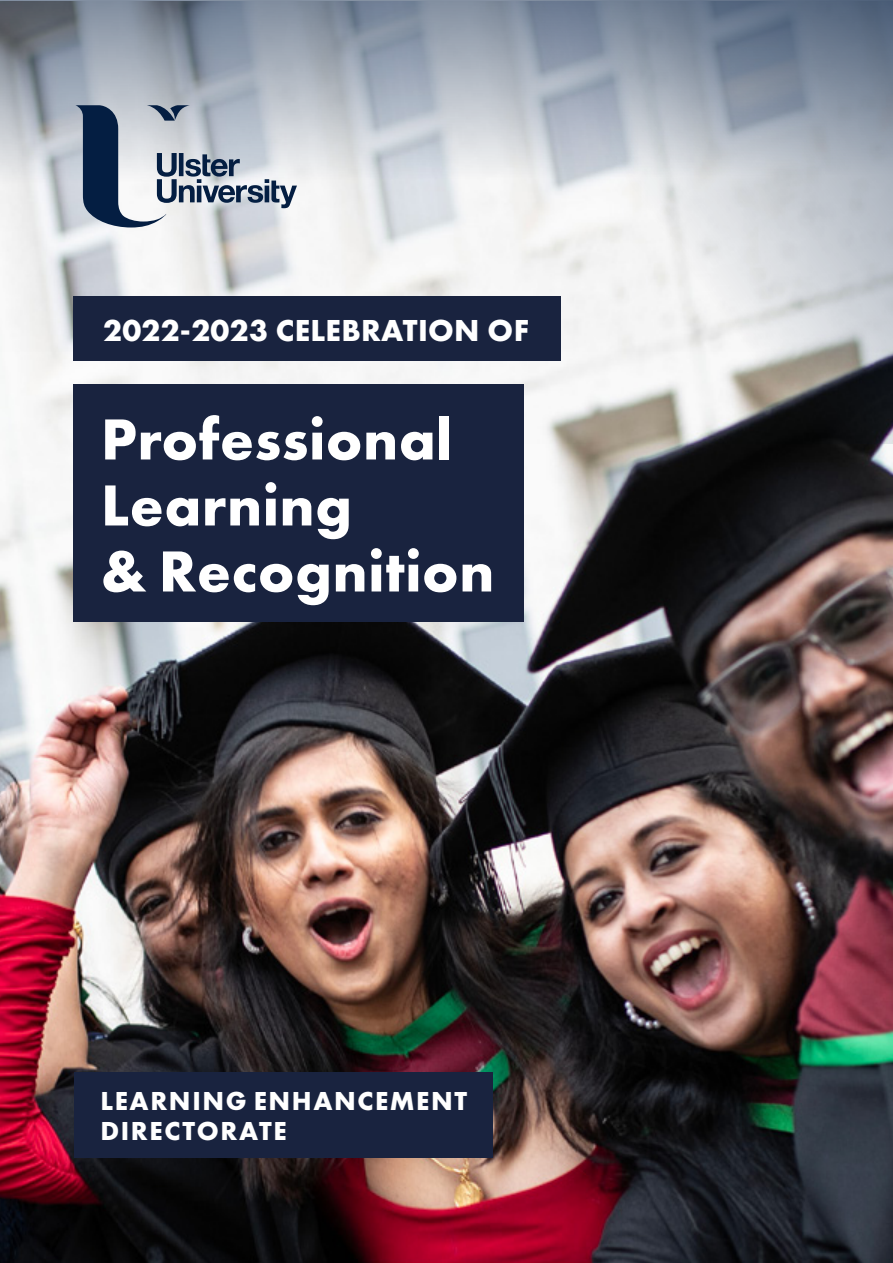
<style>
.page{position:relative;width:893px;height:1263px;background:#fff}
.page>*{position:absolute;margin:0;border:0;box-sizing:border-box;transform-origin:0 0}
.t1{font:700 60px/66px "Futura PT";letter-spacing:.01em;color:#fff}
.t2{font:700 31.5px "Futura PT";letter-spacing:.01em;color:#fff}
.t3{font:700 27px/30px "Futura PT";letter-spacing:.06em;color:#fff}
</style>
<div class="page">
<img style="left:0;top:352px;width:893px;height:911px">
<svg style="left:183px;top:352px;width:710px;height:92px"></svg>
<svg style="left:0;top:0;width:893px;height:352px"></svg>
<svg style="left:75px;top:105px;width:222px;height:122px;background:#a0a9b6"></svg>
<div style="left:74px;top:1072px;width:419px;height:86px;background:#19233f"></div>
<div style="left:73px;top:384px;width:451px;height:237px;background:#19233f"></div>
<div style="left:73px;top:296px;width:487px;height:65px;background:#19233f"></div>
<p class="t2" style="left:103px;top:310px;width:427px">2022-2023 CELEBRATION OF</p>
<p class="t1" style="left:101px;top:405px;width:353px">Professional</p>
<p class="t1" style="left:101px;top:471px;width:395px">Learning<br>&amp; Recognition</p>
<p class="t3" style="left:101px;top:1085px;width:368px">LEARNING ENHANCEMENT<br>DIRECTORATE</p>
</div>
